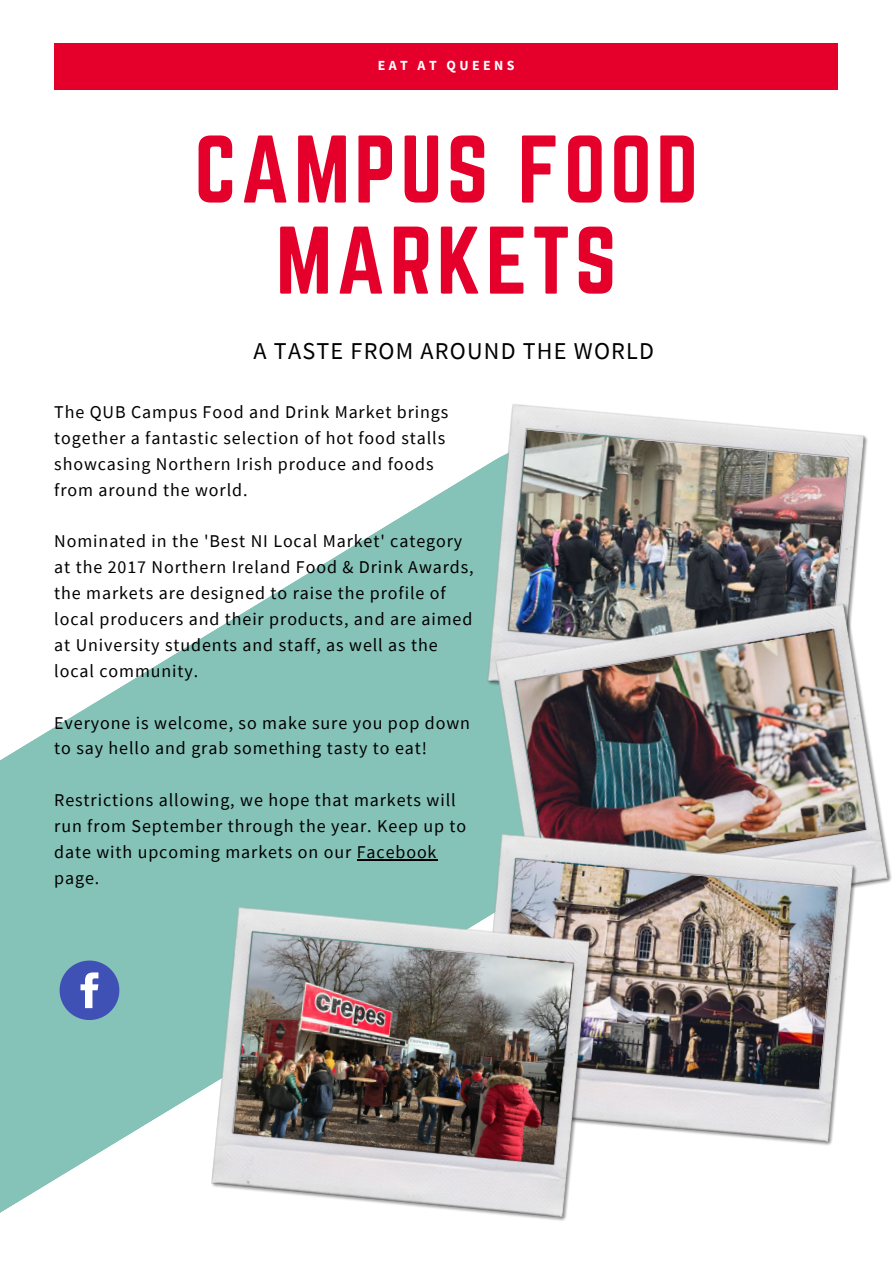
<style>
.page{position:relative;width:893px;height:1264px;background:#fff}
.page>*{position:absolute;margin:0;border:0;box-sizing:border-box;transform-origin:0 0}
.t1{font:83.85px/91.1px "Norwester";letter-spacing:.05em;color:#e4002b;text-align:center}
.t2{font:24.15px "Source Sans Pro";letter-spacing:.05em;color:#000}
.t3{font:18px/25.8px "Source Sans Pro";letter-spacing:.05em;color:#000}
.t4{font:700 13.8px "Source Sans Pro";letter-spacing:.25em;color:#fff}
</style>
<div class="page">
<div style="left:54px;top:44px;width:784px;height:46px;background:#e4002b"></div>
<svg style="left:0;top:465px;width:494px;height:748px;fill:#85c2b8"></svg>
<hr style="left:357px;top:859px;width:80px;height:1px;background:#000">
<img style="left:486px;top:404px;width:382px;height:314px">
<img style="left:494px;top:601px;width:398px;height:286px">
<img style="left:475px;top:832px;width:383px;height:313px">
<img style="left:210px;top:905px;width:385px;height:316px">
<svg style="left:60px;top:960px;width:59px;height:60px;background:#607abc"></svg>
<p class="t4" style="left:378px;top:57px;width:138px">EAT AT QUEENS</p>
<p class="t1" style="left:194px;top:123px;width:505px">CAMPUS FOOD<br>MARKETS</p>
<p class="t2" style="left:253px;top:335px;width:402px">A TASTE FROM AROUND THE WORLD</p>
<p class="t3" style="left:54px;top:399px;width:395px">The QUB Campus Food and Drink Market brings together a fantastic selection of hot food stalls showcasing Northern Irish produce and foods from around the world.</p>
<p class="t3" style="left:54px;top:528px;width:421px">Nominated in the 'Best NI Local Market' category at the 2017 Northern Ireland Food &amp; Drink Awards, the markets are designed to raise the profile of local producers and their products, and are aimed at University students and staff, as well as the local community.</p>
<p class="t3" style="left:54px;top:709px;width:417px">Everyone is welcome, so make sure you pop down to say hello and grab something tasty to eat!</p>
<p class="t3" style="left:54px;top:786px;width:413px">Restrictions allowing, we hope that markets will run from September through the year. Keep up to date with upcoming markets on our Facebook page.</p>
</div>
